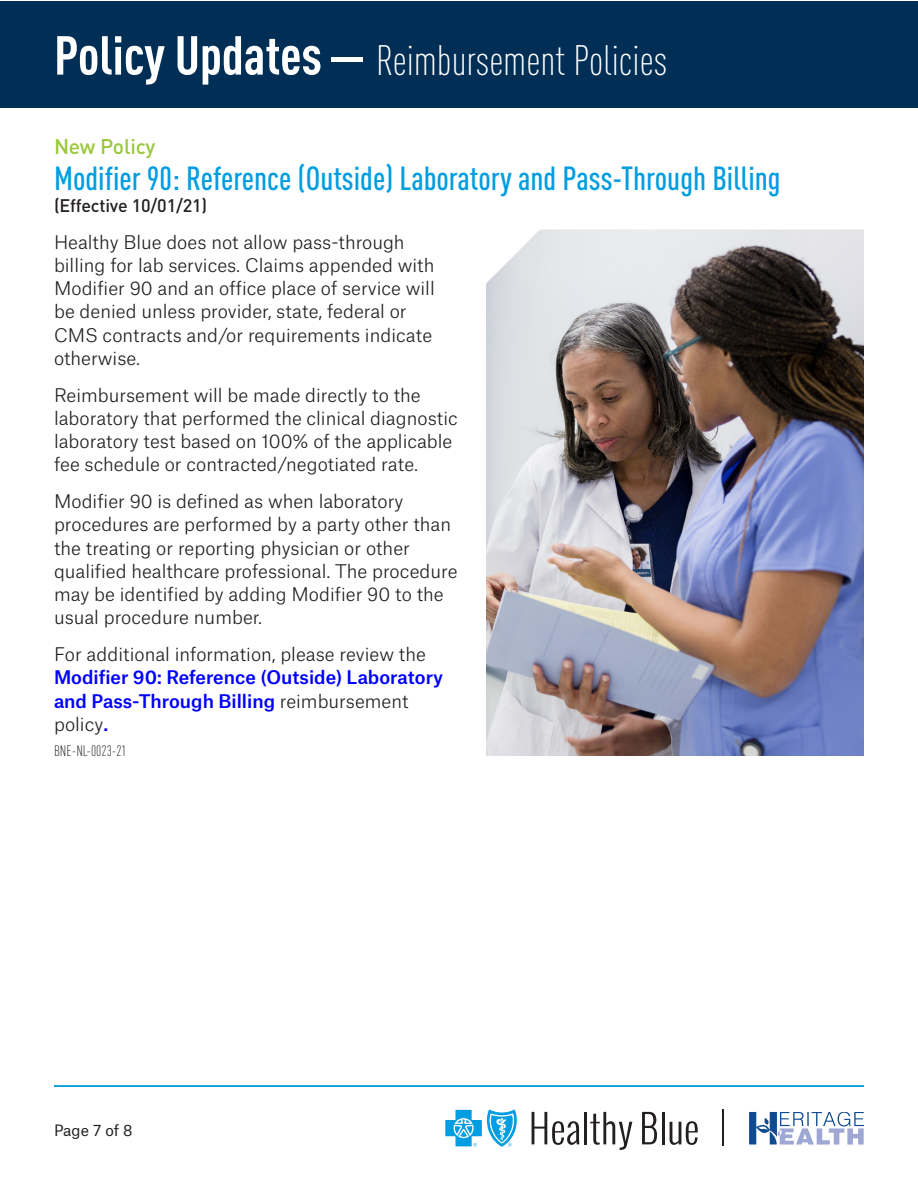
<style>
.page{position:relative;width:918px;height:1188px;background:#fff}
.page>*{position:absolute;margin:0;border:0;box-sizing:border-box;transform-origin:0 0}
.Title_Header{font:300 condensed 42px "DINOT";color:#fff}
.Title_Header-2{font:500 condensed 33px "DINOT";color:#009de0}
.RP_type{font:500 21px "DINOT";letter-spacing:-.01em;color:#99c83b}
.Body_text{font:300 18px/23.2px "Atlas Grotesk";color:#231f20}
.Body_text-2{font:500 18px/23.2px "Atlas Grotesk";color:#00f}
.RP___and_effective_d{font:500 18px "DINOT";letter-spacing:-.01em;color:#231f20}
.Job_ID{font:300 condensed 15px "DINOT";color:#231f20}
.t1{font:15px "Atlas Grotesk";color:#231f20}
.s1{font-weight:700;font-size:54px}
.s2{font-weight:500;font-size:54px}
.s3{font-weight:300;color:#231f20}
</style>
<div class="page">
<hr style="left:54px;top:1085px;width:810px;height:2px;background:#009de0">
<hr style="left:722px;top:1110px;width:1px;height:36px;background:#231f20">
<svg style="left:445px;top:1109px;width:72px;height:38px"></svg>
<svg style="left:532px;top:1112px;width:47px;height:33px"></svg>
<hr style="left:584px;top:1112px;width:3px;height:32px;background:#231f20">
<svg style="left:590px;top:1112px;width:42px;height:38px"></svg>
<svg style="left:642px;top:1112px;width:15px;height:32px"></svg>
<hr style="left:662px;top:1112px;width:2px;height:32px;background:#231f20">
<svg style="left:670px;top:1121px;width:28px;height:24px"></svg>
<svg style="left:749px;top:1112px;width:115px;height:33px"></svg>
<div style="left:1px;top:1px;width:917px;height:106px;background:#002e54"></div>
<img style="left:486px;top:230px;width:378px;height:526px">
<p class="Title_Header" style="left:54px;top:36px;width:615px"><span class="s1">Policy Updates</span><span class="s2">—</span> Reimbursement Policies</p>
<p class="RP_type" style="left:54px;top:133px;width:103px">New Policy</p>
<p class="Title_Header-2" style="left:54px;top:159px;width:728px">Modifier 90: Reference (Outside) Laboratory and Pass-Through Billing</p>
<p class="RP___and_effective_d" style="left:54px;top:194px;width:155px">(Effective 10/01/21)</p>
<p class="Body_text" style="left:54px;top:228px;width:382px">Healthy Blue does not allow pass-through billing for lab services. Claims appended with Modifier 90 and an office place of service will be denied unless provider, state, federal or CMS contracts and/or requirements indicate otherwise.</p>
<p class="Body_text" style="left:54px;top:381px;width:405px">Reimbursement will be made directly to the laboratory that performed the clinical diagnostic laboratory test based on 100% of the applicable fee schedule or contracted/negotiated rate.</p>
<p class="Body_text" style="left:54px;top:488px;width:405px">Modifier 90 is defined as when laboratory procedures are performed by a party other than the treating or reporting physician or other qualified healthcare professional. The procedure may be identified by adding Modifier 90 to the usual procedure number.</p>
<p class="Body_text-2" style="left:54px;top:641px;width:391px"><span class="s3">For additional information, please review the </span>Modifier 90: Reference (Outside) Laboratory and Pass-Through Billing <span class="s3">reimbursement policy</span>.</p>
<p class="Job_ID" style="left:54px;top:742px;width:74px">BNE-NL-0023-21</p>
<p class="t1" style="left:54px;top:1118px;width:80px">Page 7 of 8</p>
</div>
